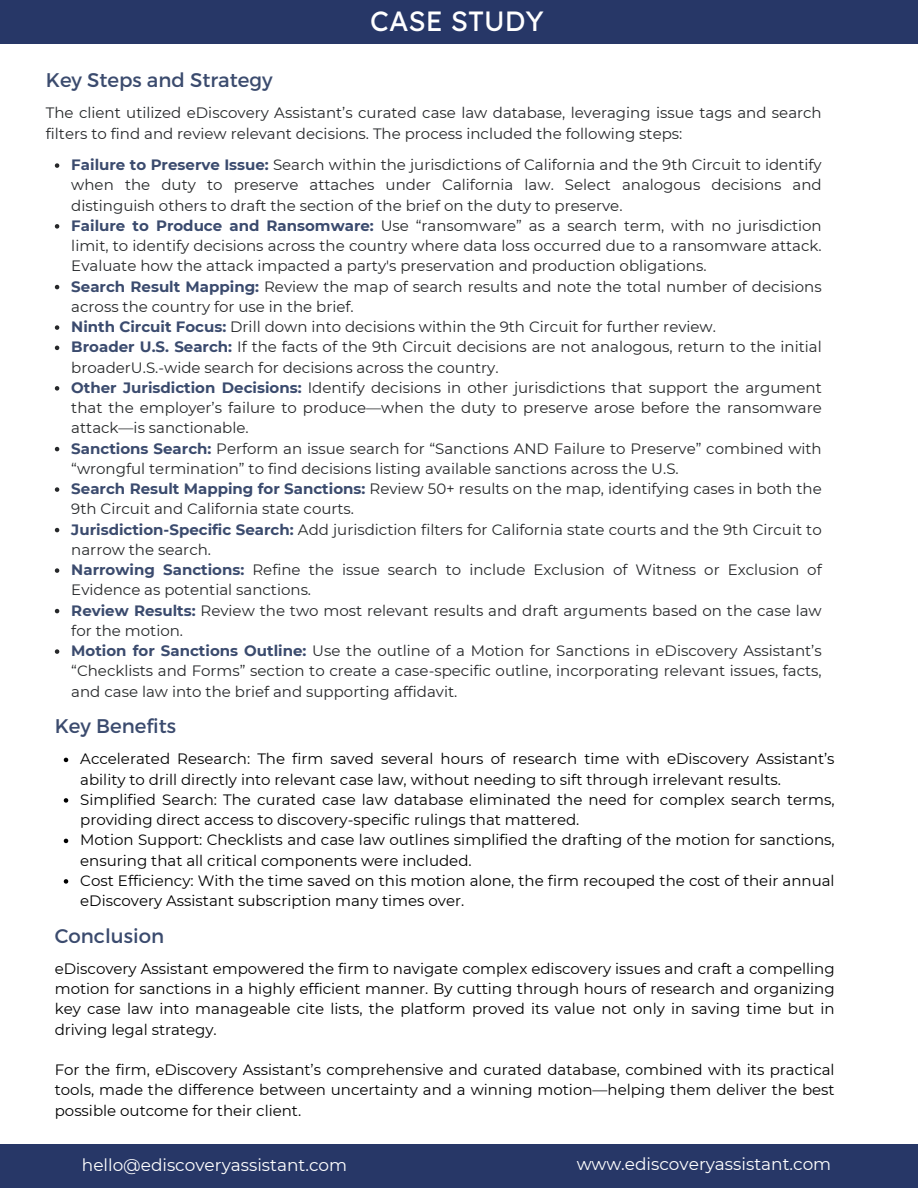
<style>
.page{position:relative;width:918px;height:1188px;background:#fff}
.page>*{position:absolute;margin:0;border:0;box-sizing:border-box;transform-origin:0 0}
.t1{font:27.75px "Lexend Deca";color:#fff}
.t2{font:19.8px "Montserrat";color:#3b4b6e}
.t3{font:16.95px "Montserrat";color:#fff}
.t4{font:15px/20.2px "Montserrat";color:#26282a}
.t5{font:15px/20.2px "Montserrat";color:#000;text-align:justify}
.s1{font-weight:700;color:#3b4b6e}
</style>
<div class="page">
<div style="left:0;top:1144px;width:918px;height:44px;background:#273767"></div>
<svg style="left:55px;top:163px;width:4px;height:5px"></svg>
<svg style="left:55px;top:224px;width:4px;height:5px"></svg>
<svg style="left:55px;top:285px;width:4px;height:4px"></svg>
<svg style="left:55px;top:325px;width:4px;height:5px"></svg>
<svg style="left:55px;top:346px;width:4px;height:4px"></svg>
<svg style="left:55px;top:386px;width:4px;height:5px"></svg>
<svg style="left:55px;top:447px;width:4px;height:4px"></svg>
<svg style="left:55px;top:487px;width:4px;height:5px"></svg>
<svg style="left:55px;top:528px;width:4px;height:4px"></svg>
<svg style="left:55px;top:568px;width:4px;height:5px"></svg>
<svg style="left:55px;top:609px;width:4px;height:4px"></svg>
<svg style="left:55px;top:649px;width:4px;height:5px"></svg>
<div style="left:0;top:0;width:917px;height:43px;background:#273767"></div>
<svg style="left:64px;top:758px;width:4px;height:4px"></svg>
<svg style="left:64px;top:798px;width:4px;height:5px"></svg>
<svg style="left:64px;top:839px;width:4px;height:4px"></svg>
<svg style="left:64px;top:879px;width:4px;height:5px"></svg>
<h1 class="t1" style="left:370px;top:-2px;width:175px">CASE STUDY</h1>
<h2 class="t2" style="left:46px;top:68px;width:228px">Key Steps and Strategy</h2>
<p class="t4" style="left:46px;top:102px;width:777px">The client utilized eDiscovery Assistant’s curated case law database, leveraging issue tags and search filters to find and review relevant decisions. The process included the following steps:</p>
<p class="t4" style="left:71px;top:154px;width:752px"><span class="s1">Failure to Preserve Issue:</span> Search within the jurisdictions of California and the 9th Circuit to identify when the duty to preserve attaches under California law. Select analogous decisions and distinguish others to draft the section of the brief on the duty to preserve.<br><span class="s1">Failure to Produce and Ransomware:</span> Use “ransomware” as a search term, with no jurisdiction limit, to identify decisions across the country where data loss occurred due to a ransomware attack.<br>Evaluate how the attack impacted a party's preservation and production obligations.<br><span class="s1">Search Result Mapping:</span> Review the map of search results and note the total number of decisions across the country for use in the brief.<br><span class="s1">Ninth Circuit Focus:</span> Drill down into decisions within the 9th Circuit for further review.<br><span class="s1">Broader U.S. Search:</span> If the facts of the 9th Circuit decisions are not analogous, return to the initial broaderU.S.-wide search for decisions across the country.<br><span class="s1">Other Jurisdiction Decisions:</span> Identify decisions in other jurisdictions that support the argument that the employer’s failure to produce—when the duty to preserve arose before the ransomware attack—is sanctionable.<br><span class="s1">Sanctions Search:</span> Perform an issue search for “Sanctions AND Failure to Preserve” combined with “wrongful termination” to find decisions listing available sanctions across the U.S.<br><span class="s1">Search Result Mapping for Sanctions:</span> Review 50+ results on the map, identifying cases in both the 9th Circuit and California state courts.<br><span class="s1">Jurisdiction-Specific Search:</span> Add jurisdiction filters for California state courts and the 9th Circuit to narrow the search.<br><span class="s1">Narrowing Sanctions:</span> Refine the issue search to include Exclusion of Witness or Exclusion of Evidence as potential sanctions.<br><span class="s1">Review Results:</span> Review the two most relevant results and draft arguments based on the case law for the motion.<br><span class="s1">Motion for Sanctions Outline:</span> Use the outline of a Motion for Sanctions in eDiscovery Assistant’s “Checklists and Forms” section to create a case-specific outline, incorporating relevant issues, facts, and case law into the brief and supporting affidavit.</p>
<h2 class="t2" style="left:55px;top:714px;width:123px">Key Benefits</h2>
<p class="t5" style="left:80px;top:748px;width:756px;text-align:left">Accelerated Research: The firm saved several hours of research time with eDiscovery Assistant’s ability to drill directly into relevant case law, without needing to sift through irrelevant results.<br>Simplified Search: The curated case law database eliminated the need for complex search terms, providing direct access to discovery-specific rulings that mattered.<br>Motion Support: Checklists and case law outlines simplified the drafting of the motion for sanctions, ensuring that all critical components were included.<br>Cost Efficiency: With the time saved on this motion alone, the firm recouped the cost of their annual eDiscovery Assistant subscription many times over.</p>
<h2 class="t2" style="left:55px;top:924px;width:111px">Conclusion</h2>
<p class="t5" style="left:55px;top:958px;width:781px">eDiscovery Assistant empowered the firm to navigate complex ediscovery issues and craft a compelling motion for sanctions in a highly efficient manner. By cutting through hours of research and organizing key case law into manageable cite lists, the platform proved its value not only in saving time but in driving legal strategy.</p>
<p class="t5" style="left:55px;top:1059px;width:781px">For the firm, eDiscovery Assistant’s comprehensive and curated database, combined with its practical tools, made the difference between uncertainty and a winning motion—helping them deliver the best possible outcome for their client.</p>
<p class="t3" style="left:82px;top:1154px;width:267px">hello@ediscoveryassistant.com</p>
<p class="t3" style="left:577px;top:1153px;width:256px">www.ediscoveryassistant.com</p>
</div>
